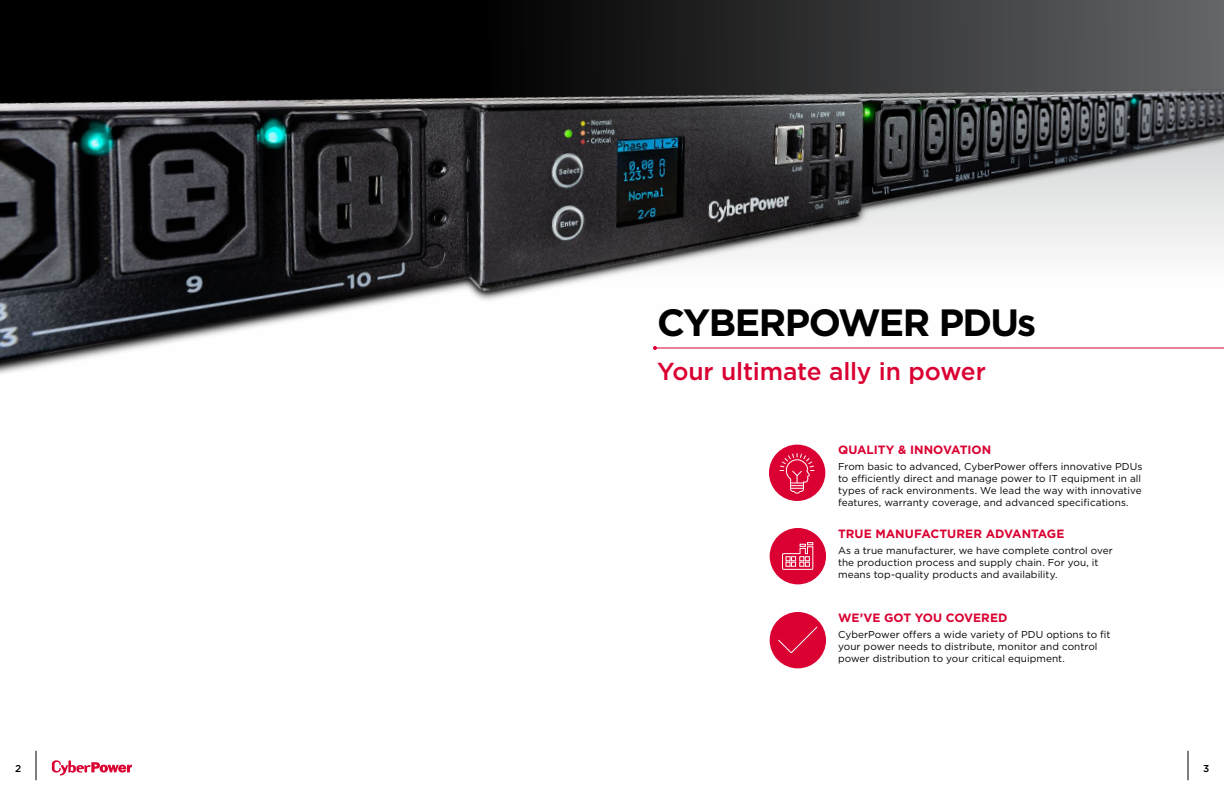
<style>
.page{position:relative;width:1224px;height:792px;background:#fff}
.page>*{position:absolute;margin:0;border:0;box-sizing:border-box;transform-origin:0 0}
.t1{font:700 38px "Gotham";letter-spacing:-.045em;color:#000}
.t2{font:500 24.6px "Gotham";letter-spacing:-.005em;color:#da0032}
.t3{font:700 12px "Gotham";color:#da0032}
.t4{font:10px/12px "Gotham";letter-spacing:.005em;color:#000}
.t5{font:500 10px "Gotham";color:#000}
</style>
<div class="page">
<svg style="left:1188px;top:751px;width:1px;height:29px"></svg>
<svg style="left:52px;top:760px;width:80px;height:16px"></svg>
<svg style="left:36px;top:751px;width:1px;height:29px"></svg>
<div style="left:0;top:0;width:1224px;height:120px;background:#000"></div>
<div style="left:435px;top:0;width:789px;height:120px;background:linear-gradient(to right,#000,#646668)"></div>
<img style="left:0;top:72px;width:1224px;height:302px">
<hr style="left:655px;top:348px;width:569px;height:1px;background:#da0032">
<svg style="left:653px;top:346px;width:4px;height:4px"></svg>
<div style="left:769px;top:445px;width:56px;height:56px;background:#da0032;border-radius:50%"></div>
<svg style="left:779px;top:453px;width:36px;height:41px"></svg>
<div style="left:770px;top:528px;width:56px;height:56px;background:#da0032;border-radius:50%"></div>
<svg style="left:782px;top:542px;width:32px;height:28px"></svg>
<div style="left:770px;top:612px;width:56px;height:56px;background:#da0032;border-radius:50%"></div>
<svg style="left:778px;top:626px;width:40px;height:28px"></svg>
<h1 class="t1" style="left:657px;top:297px;width:381px">CYBERPOWER PDUs</h1>
<h2 class="t2" style="left:657px;top:355px;width:330px">Your ultimate ally in power</h2>
<p class="t3" style="left:838px;top:441px;width:155px">QUALITY &amp; INNOVATION</p>
<p class="t4" style="left:838px;top:460px;width:306px;text-align:justify">From basic to advanced, CyberPower offers innovative PDUs to efficiently direct and manage power to IT equipment in all types of rack environments. We lead the way with innovative features, warranty coverage, and advanced specifications.</p>
<p class="t3" style="left:838px;top:525px;width:228px">TRUE MANUFACTURER ADVANTAGE</p>
<p class="t4" style="left:838px;top:544px;width:276px">As a true manufacturer, we have complete control over the production process and supply chain. For you, it means top-quality products and availability.</p>
<p class="t3" style="left:838px;top:609px;width:171px">WE’VE GOT YOU COVERED</p>
<p class="t4" style="left:838px;top:628px;width:274px">CyberPower offers a wide variety of PDU options to fit your power needs to distribute, monitor and control power distribution to your critical equipment.</p>
<p class="t5" style="left:15px;top:762px;width:8px">2</p>
<p class="t5" style="left:1203px;top:762px;width:8px">3</p>
</div>
